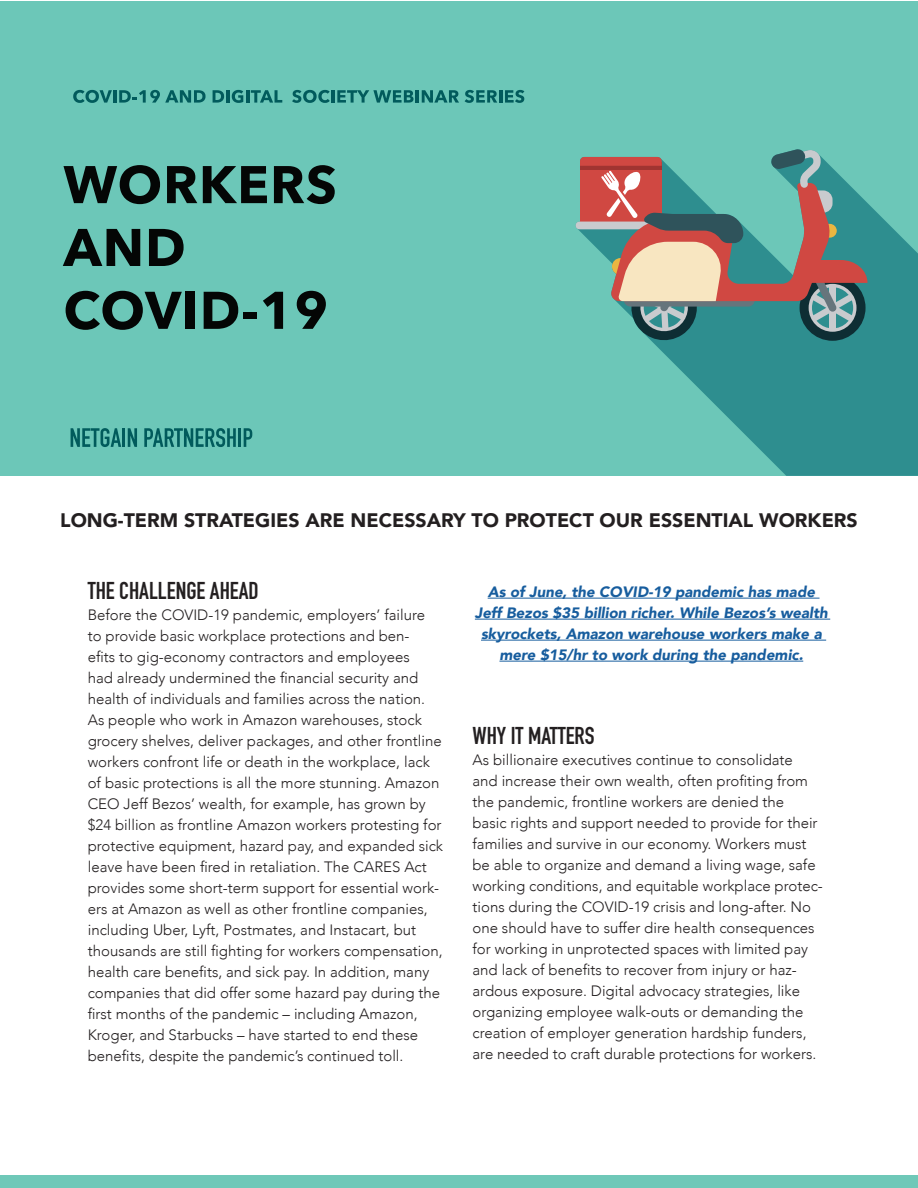
<style>
.page{position:relative;width:918px;height:1188px;background:#fff}
.page>*{position:absolute;margin:0;border:0;box-sizing:border-box;transform-origin:0 0}
.t1{font:700 24px "DIN Condensed";color:#231f20}
.t2{font:900 19.5px "Avenir";color:#231f20}
.t3{font:300 15px/21px "Avenir";color:#231f20}
.t4{font:italic 900 15px/21px "Avenir";color:#175d9e;text-align:center}
</style>
<div class="page">
<hr style="left:488px;top:598px;width:332px;height:1px;background:#175d9e">
<hr style="left:475px;top:619px;width:355px;height:1px;background:#175d9e">
<hr style="left:481px;top:640px;width:345px;height:1px;background:#175d9e">
<hr style="left:499px;top:661px;width:304px;height:1px;background:#175d9e">
<div style="left:0;top:1px;width:918px;height:475px;background:#6cc7b8"></div>
<svg style="left:656px;top:204px;width:262px;height:272px;fill:#2e8e8f"></svg>
<svg style="left:576px;top:149px;width:292px;height:196px"></svg>
<svg style="left:71px;top:428px;width:66px;height:19px"></svg>
<svg style="left:144px;top:428px;width:92px;height:19px"></svg>
<hr style="left:238px;top:428px;width:3px;height:19px;background:#015b5c">
<svg style="left:244px;top:428px;width:8px;height:19px"></svg>
<svg style="left:63px;top:165px;width:97px;height:39px"></svg>
<svg style="left:167px;top:166px;width:30px;height:37px"></svg>
<svg style="left:203px;top:166px;width:64px;height:37px"></svg>
<svg style="left:274px;top:165px;width:61px;height:39px"></svg>
<svg style="left:63px;top:229px;width:77px;height:37px"></svg>
<svg style="left:149px;top:229px;width:35px;height:37px"></svg>
<svg style="left:66px;top:291px;width:116px;height:39px"></svg>
<div style="left:186px;top:292px;width:9px;height:37px;background:#040605"></div>
<svg style="left:204px;top:292px;width:34px;height:37px"></svg>
<div style="left:243px;top:312px;width:14px;height:7px;background:#040605"></div>
<svg style="left:263px;top:292px;width:20px;height:37px"></svg>
<svg style="left:297px;top:291px;width:29px;height:38px"></svg>
<svg style="left:73px;top:90px;width:133px;height:13px"></svg>
<svg style="left:213px;top:90px;width:69px;height:13px"></svg>
<svg style="left:292px;top:90px;width:167px;height:13px"></svg>
<svg style="left:465px;top:90px;width:59px;height:13px"></svg>
<div style="left:0;top:1175px;width:918px;height:13px;background:#6fc8b8"></div>
<p class="t2" style="left:60px;top:503px;width:799px">LONG-TERM STRATEGIES ARE NECESSARY TO PROTECT OUR ESSENTIAL WORKERS</p>
<p class="t1" style="left:88px;top:575px;width:173px">THE CHALLENGE AHEAD</p>
<p class="t3" style="left:88px;top:604px;width:357px">Before the COVID-19 pandemic, employers’ failure<br>to provide basic workplace protections and ben-<br>efits to gig-economy contractors and employees<br>had already undermined the financial security and health of individuals and families across the nation.<br>As people who work in Amazon warehouses, stock grocery shelves, deliver packages, and other frontline workers confront life or death in the workplace, lack of basic protections is all the more stunning. Amazon CEO Jeff Bezos’ wealth, for example, has grown by $24 billion as frontline Amazon workers protesting for protective equipment, hazard pay, and expanded sick leave have been fired in retaliation. The CARES Act provides some short-term support for essential work&shy;ers at Amazon as well as other frontline companies, including Uber, Lyft, Postmates, and Instacart, but thousands are still fighting for workers compensation, health care benefits, and sick pay. In addition, many companies that did offer some hazard pay during the first months of the pandemic – including Amazon, Kroger, and Starbucks – have started to end these benefits, despite the pandemic’s continued toll.</p>
<p class="t4" style="left:475px;top:581px;width:355px">As of June, the COVID-19 pandemic has made Jeff Bezos $35 billion richer. While Bezos’s wealth skyrockets, Amazon warehouse workers make a mere $15/hr to work during the pandemic.</p>
<p class="t1" style="left:472px;top:719px;width:124px">WHY IT MATTERS</p>
<p class="t3" style="left:472px;top:749px;width:352px">As billionaire executives continue to consolidate<br>and increase their own wealth, often profiting from the pandemic, frontline workers are denied the<br>basic rights and support needed to provide for their families and survive in our economy. Workers must be able to organize and demand a living wage, safe working conditions, and equitable workplace protec&shy;tions during the COVID-19 crisis and long-after. No one should have to suffer dire health consequences for working in unprotected spaces with limited pay and lack of benefits to recover from injury or haz&shy;ardous exposure. Digital advocacy strategies, like organizing employee walk-outs or demanding the creation of employer generation hardship funders, are needed to craft durable protections for workers.</p>
</div>
